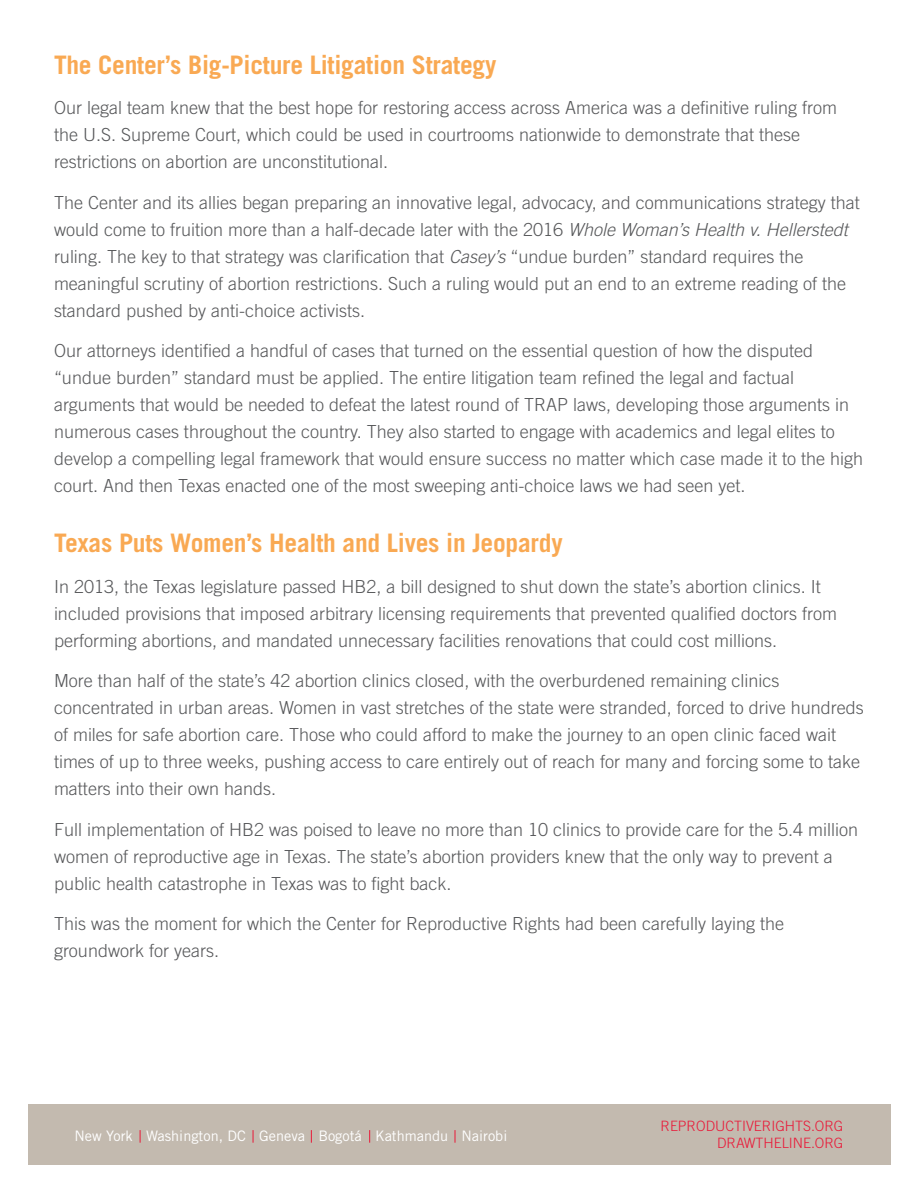
<style>
.page{position:relative;width:918px;height:1188px;background:#fff}
.page>*{position:absolute;margin:0;border:0;box-sizing:border-box;transform-origin:0 0}
.t1{font:700 25.5px "Trade Gothic";letter-spacing:-.01em;color:#f9a953}
.t2{font:300 18px/27px "Trade Gothic";color:#57585a}
.t3{font:14.55px "Trade Gothic";color:#fff}
.t4{font:300 14.25px/17.1px "Trade Gothic";color:#e91938;text-align:right}
.s1{font-style:italic}
</style>
<div class="page">
<div style="left:28px;top:1105px;width:862px;height:60px;background:#c3baaf"></div>
<svg style="left:140px;top:1130px;width:1px;height:13px"></svg>
<svg style="left:253px;top:1130px;width:1px;height:13px"></svg>
<svg style="left:369px;top:1130px;width:1px;height:13px"></svg>
<svg style="left:455px;top:1130px;width:1px;height:13px"></svg>
<svg style="left:311px;top:1130px;width:1px;height:13px"></svg>
<h1 class="t1" style="left:54px;top:49px;width:444px">The Center’s Big-Picture Litigation Strategy</h1>
<p class="t2" style="left:54px;top:94px;width:785px">Our legal team knew that the best hope for restoring access across America was a definitive ruling from the U.S. Supreme Court, which could be used in courtrooms nationwide to demonstrate that these restrictions on abortion are unconstitutional.</p>
<p class="t2" style="left:54px;top:189px;width:807px">The Center and its allies began preparing an innovative legal, advocacy, and communications strategy that would come to fruition more than a half-decade later with the 2016 <span class="s1">Whole Woman’s Health v. Hellerstedt </span>ruling. The key to that strategy was clarification that <span class="s1">Casey’s</span> “undue burden” standard requires the meaningful scrutiny of abortion restrictions. Such a ruling would put an end to an extreme reading of the standard pushed by anti-choice activists.</p>
<p class="t2" style="left:54px;top:337px;width:811px">Our attorneys identified a handful of cases that turned on the essential question of how the disputed “undue burden” standard must be applied. The entire litigation team refined the legal and factual arguments that would be needed to defeat the latest round of TRAP laws, developing those arguments in numerous cases throughout the country. They also started to engage with academics and legal elites to develop a compelling legal framework that would ensure success no matter which case made it to the high court. And then Texas enacted one of the most sweeping anti-choice laws we had seen yet.</p>
<h1 class="t1" style="left:54px;top:527px;width:510px">Texas Puts Women’s Health and Lives in Jeopardy</h1>
<p class="t2" style="left:54px;top:573px;width:785px">In 2013, the Texas legislature passed HB2, a bill designed to shut down the state’s abortion clinics. It included provisions that imposed arbitrary licensing requirements that prevented qualified doctors from performing abortions, and mandated unnecessary facilities renovations that could cost millions.</p>
<p class="t2" style="left:54px;top:667px;width:811px">More than half of the state’s 42 abortion clinics closed, with the overburdened remaining clinics concentrated in urban areas. Women in vast stretches of the state were stranded, forced to drive hundreds of miles for safe abortion care. Those who could afford to make the journey to an open clinic faced wait times of up to three weeks, pushing access to care entirely out of reach for many and forcing some to take matters into their own hands.</p>
<p class="t2" style="left:54px;top:816px;width:806px">Full implementation of HB2 was poised to leave no more than 10 clinics to provide care for the 5.4 million women of reproductive age in Texas. The state’s abortion providers knew that the only way to prevent a public health catastrophe in Texas was to fight back.</p>
<p class="t2" style="left:54px;top:910px;width:732px">This was the moment for which the Center for Reproductive Rights had been carefully laying the groundwork for years.</p>
<p class="t3" style="left:75px;top:1127px;width:434px">New York Washington, DC Geneva Bogotá Kathmandu Nairobi</p>
<p class="t4" style="left:661px;top:1118px;width:184px">REPRODUCTIVERIGHTS.ORG<br>DRAWTHELINE.ORG</p>
</div>
